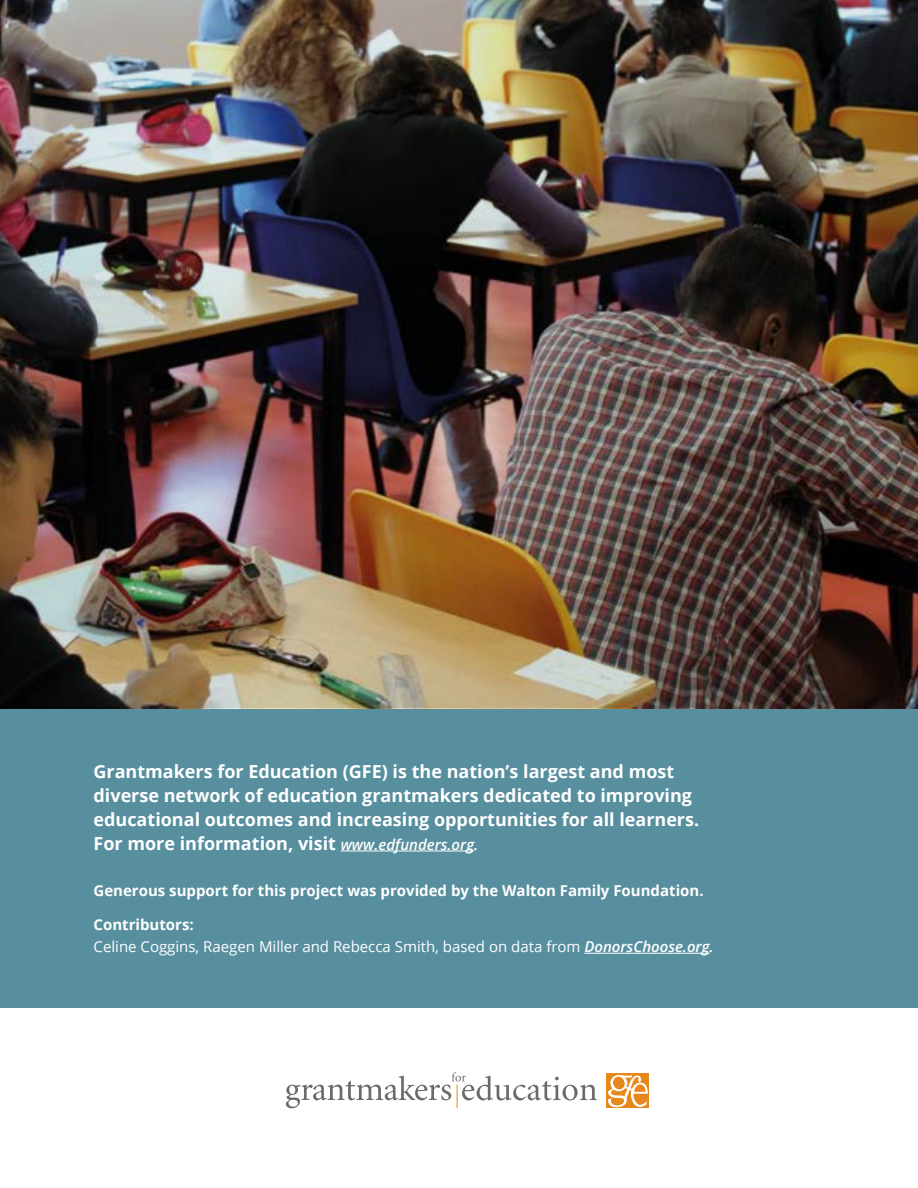
<style>
.page{position:relative;width:918px;height:1188px;background:#fff}
.page>*{position:absolute;margin:0;border:0;box-sizing:border-box;transform-origin:0 0}
.t1{font:700 18px/24px "Open Sans";color:#fff}
.t2{font:15px/22.5px "Open Sans";color:#fff}
.t3{font:700 15px "Open Sans";color:#fff}
.s1{font-weight:600;font-style:italic;font-size:15px}
.s2{font-weight:700}
.s3{font-weight:600;font-style:italic}
</style>
<div class="page">
<div style="left:0;top:709px;width:918px;height:299px;background:#578f9f"></div>
<hr style="left:341px;top:851px;width:133px;height:1px;background:#fff">
<hr style="left:584px;top:953px;width:126px;height:1px;background:#fff">
<svg style="left:286px;top:1072px;width:311px;height:36px"></svg>
<div style="left:607px;top:1073px;width:42px;height:35px;background:#e7881b"></div>
<svg style="left:608px;top:1075px;width:40px;height:32px"></svg>
<img style="left:0;top:0;width:918px;height:708px">
<p class="t1" style="left:94px;top:759px;width:607px">Grantmakers for Education (GFE) is the nation’s largest and most diverse network of education grantmakers dedicated to improving educational outcomes and increasing opportunities for all learners.<br>For more information, visit <span class="s1">www.edfunders.org.</span></p>
<p class="t3" style="left:94px;top:880px;width:612px">Generous support for this project was provided by the Walton Family Foundation.</p>
<p class="t2" style="left:94px;top:913px;width:622px"><span class="s2">Contributors:<br></span>Celine Coggins, Raegen Miller and Rebecca Smith, based on data from <span class="s3">DonorsChoose.org.</span></p>
</div>
